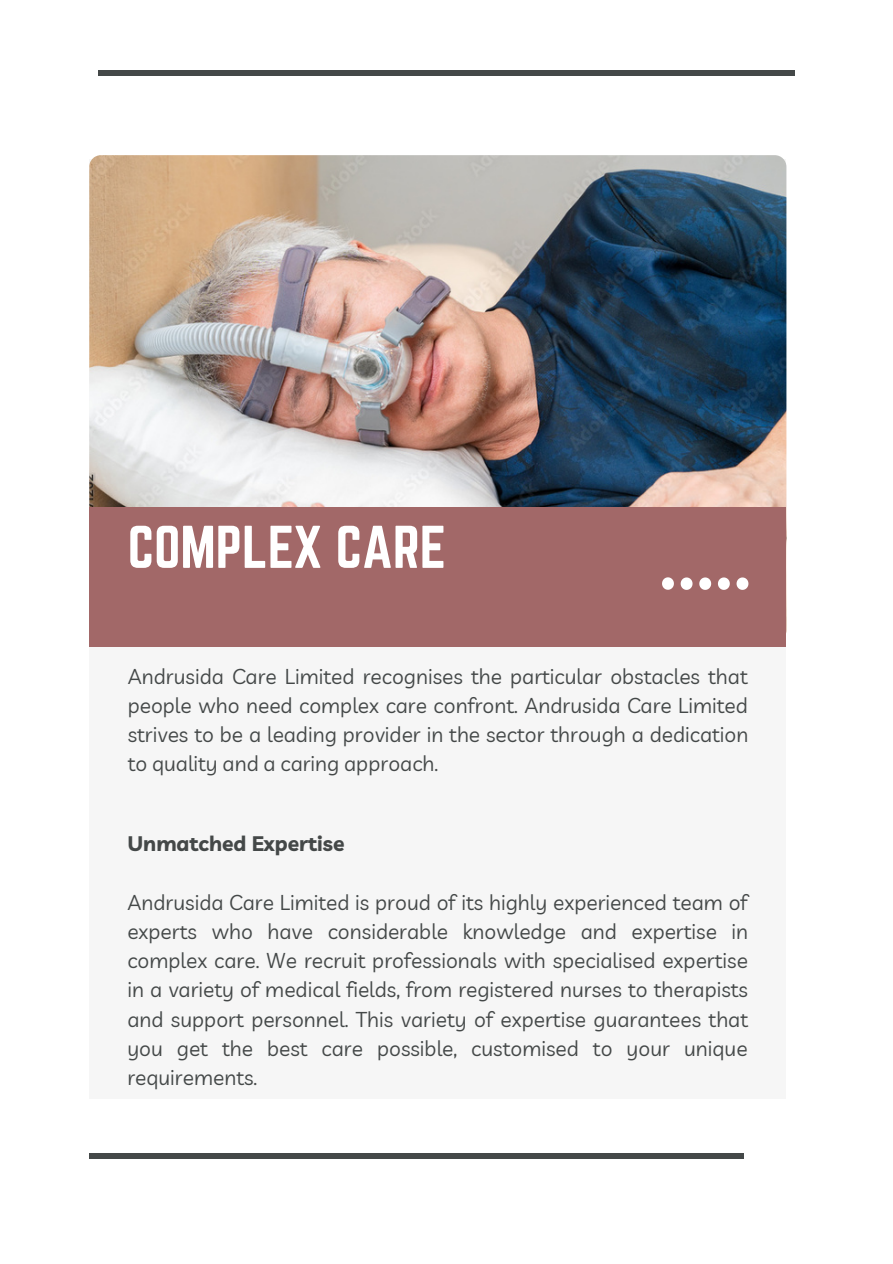
<style>
.page{position:relative;width:893px;height:1264px;background:#fff}
.page>*{position:absolute;margin:0;border:0;box-sizing:border-box;transform-origin:0 0}
.t1{font:52.65px "Norwester";color:#fff}
.t2{font:21px/29.2px "Livvic";color:#444848;text-align:justify}
.t3{font:700 21px "Livvic";color:#444848}
</style>
<div class="page">
<div style="left:89px;top:1153px;width:654px;height:5px;background:#444848"></div>
<div style="left:98px;top:71px;width:696px;height:5px;background:#444848"></div>
<div style="left:89px;top:159px;width:697px;height:939px;background:#f6f6f6"></div>
<img style="left:89px;top:155px;width:697px;height:487px;border-radius:12px">
<div style="left:90px;top:507px;width:696px;height:139px;background:#a26868"></div>
<svg style="left:662px;top:577px;width:11px;height:12px"></svg>
<svg style="left:680px;top:577px;width:12px;height:13px"></svg>
<svg style="left:699px;top:577px;width:12px;height:13px"></svg>
<svg style="left:718px;top:577px;width:11px;height:13px"></svg>
<svg style="left:736px;top:577px;width:12px;height:13px"></svg>
<p class="t1" style="left:128px;top:515px;width:320px">COMPLEX CARE</p>
<p class="t2" style="left:128px;top:661px;width:622px">Andrusida Care Limited recognises the particular obstacles that people who need complex care confront. Andrusida Care Limited strives to be a leading provider in the sector through a dedication to quality and a caring approach.</p>
<p class="t3" style="left:127px;top:830px;width:219px">Unmatched Expertise</p>
<p class="t2" style="left:127px;top:887px;width:622px">Andrusida Care Limited is proud of its highly experienced team of experts who have considerable knowledge and expertise in complex care. We recruit professionals with specialised expertise in a variety of medical fields, from registered nurses to therapists and support personnel. This variety of expertise guarantees that you get the best care possible, customised to your unique requirements.</p>
</div>
